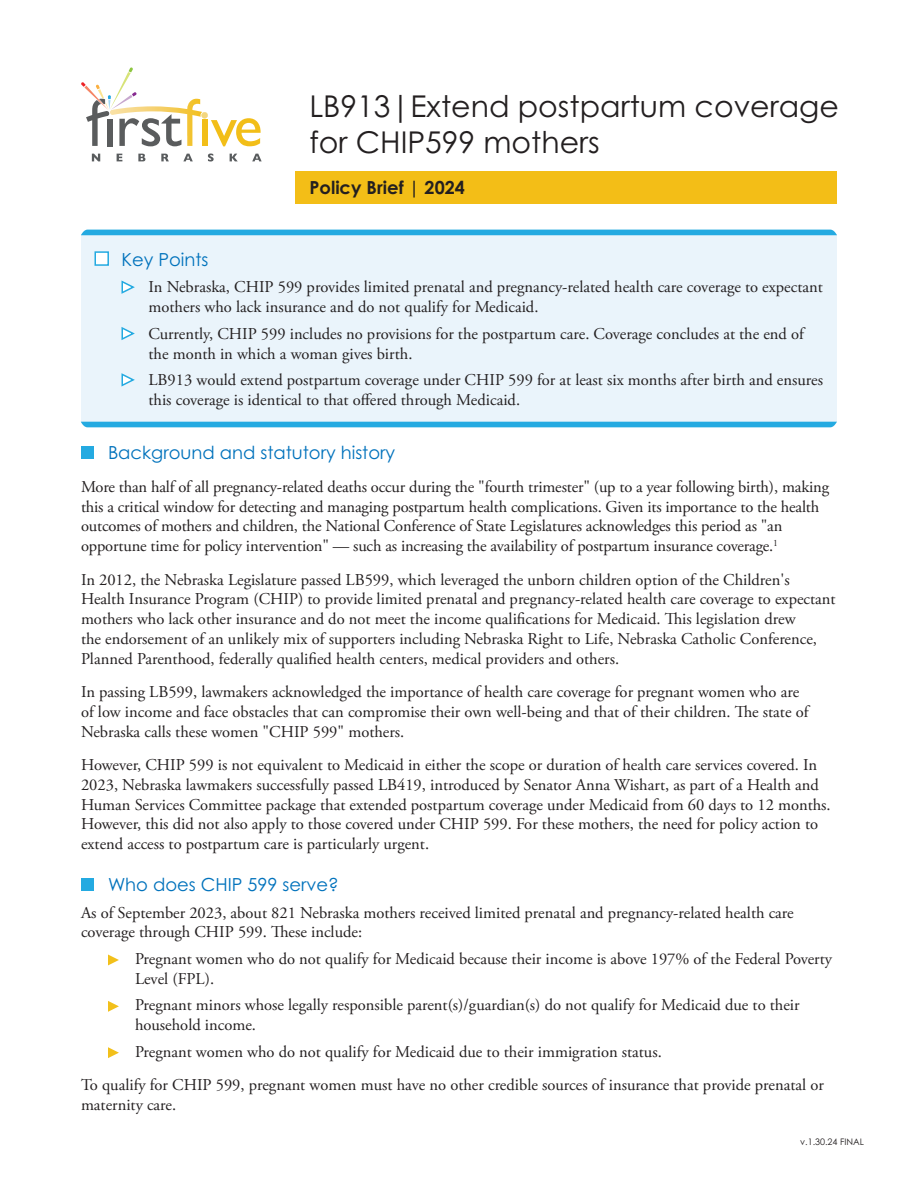
<style>
.page{position:relative;width:918px;height:1188px;background:#fff}
.page>*{position:absolute;margin:0;border:0;box-sizing:border-box;transform-origin:0 0}
.t1{font:30px/36px "Century Gothic Pro";color:#231f20}
.t2{font:18px "Century Gothic Pro";color:#0072bc}
.t3{font:700 18px "Century Gothic Pro";color:#231f20}
.t4{font:16.5px/19.8px "Adobe Garamond Pro";color:#231f20}
.t5{font:9px "Century Gothic Pro";color:#231f20}
</style>
<div class="page">
<svg style="left:92px;top:154px;width:8px;height:7px"></svg>
<svg style="left:117px;top:154px;width:5px;height:7px"></svg>
<svg style="left:138px;top:154px;width:7px;height:7px"></svg>
<svg style="left:161px;top:154px;width:8px;height:7px"></svg>
<svg style="left:183px;top:154px;width:10px;height:7px"></svg>
<svg style="left:208px;top:154px;width:6px;height:8px"></svg>
<svg style="left:230px;top:154px;width:8px;height:7px"></svg>
<svg style="left:252px;top:154px;width:10px;height:7px"></svg>
<svg style="left:81px;top:68px;width:180px;height:78px"></svg>
<div style="left:296px;top:172px;width:541px;height:32px;background:#f3be17"></div>
<div style="left:81px;top:235px;width:756px;height:187px;background:#eaf4fb"></div>
<div style="left:94px;top:251px;width:15px;height:15px;background:#fff;border:2px solid #24aae1"></div>
<svg style="left:121px;top:280px;width:14px;height:14px"></svg>
<svg style="left:121px;top:327px;width:14px;height:13px"></svg>
<svg style="left:121px;top:373px;width:14px;height:14px"></svg>
<div style="left:81px;top:230px;width:756px;height:5px;background:#24aae1"></div>
<div style="left:81px;top:422px;width:756px;height:5px;background:#24aae1"></div>
<div style="left:81px;top:446px;width:13px;height:13px;background:#24aae1"></div>
<div style="left:81px;top:878px;width:13px;height:13px;background:#24aae1"></div>
<svg style="left:108px;top:955px;width:11px;height:10px"></svg>
<svg style="left:108px;top:1001px;width:11px;height:11px"></svg>
<svg style="left:108px;top:1047px;width:11px;height:11px"></svg>
<p class="t1" style="left:309px;top:88px;width:531px">LB913|Extend postpartum coverage for CHIP599 mothers</p>
<p class="t3" style="left:309px;top:177px;width:157px">Policy Brief | 2024</p>
<p class="t2" style="left:122px;top:248px;width:89px">Key Points</p>
<p class="t4" style="left:148px;top:278px;width:676px">In Nebraska, CHIP 599 provides limited prenatal and pregnancy-related health care coverage to expectant mothers who lack insurance and do not qualify for Medicaid.</p>
<p class="t4" style="left:148px;top:324px;width:657px">Currently, CHIP 599 includes no provisions for the postpartum care. Coverage concludes at the end of the month in which a woman gives birth.</p>
<p class="t4" style="left:148px;top:371px;width:676px">LB913 would extend postpartum coverage under CHIP 599 for at least six months after birth and ensures this coverage is identical to that offered through Medicaid.</p>
<p class="t2" style="left:108px;top:441px;width:289px">Background and statutory history</p>
<p class="t4" style="left:81px;top:477px;width:750px">More than half of all pregnancy-related deaths occur during the "fourth trimester" (up to a year following birth), making this a critical window for detecting and managing postpartum health complications. Given its importance to the health outcomes of mothers and children, the National Conference of State Legislatures acknowledges this period as "an opportune time for policy intervention" — such as increasing the availability of postpartum insurance coverage.<sup>1</sup></p>
<p class="t4" style="left:81px;top:570px;width:756px">In 2012, the Nebraska Legislature passed LB599, which leveraged the unborn children option of the Children's Health Insurance Program (CHIP) to provide limited prenatal and pregnancy-related health care coverage to expectant mothers who lack other insurance and do not meet the income qualifications for Medicaid. This legislation drew<br>the endorsement of an unlikely mix of supporters including Nebraska Right to Life, Nebraska Catholic Conference, Planned Parenthood, federally qualified health centers, medical providers and others.</p>
<p class="t4" style="left:81px;top:683px;width:729px">In passing LB599, lawmakers acknowledged the importance of health care coverage for pregnant women who are of low income and face obstacles that can compromise their own well-being and that of their children. The state of<br>Nebraska calls these women "CHIP 599" mothers.</p>
<p class="t4" style="left:81px;top:755px;width:751px">However, CHIP 599 is not equivalent to Medicaid in either the scope or duration of health care services covered. In 2023, Nebraska lawmakers successfully passed LB419, introduced by Senator Anna Wishart, as part of a Health and Human Services Committee package that extended postpartum coverage under Medicaid from 60 days to 12 months.<br>However, this did not also apply to those covered under CHIP 599. For these mothers, the need for policy action to extend access to postpartum care is particularly urgent.</p>
<p class="t2" style="left:108px;top:874px;width:232px">Who does CHIP 599 serve?</p>
<p class="t4" style="left:81px;top:903px;width:714px">As of September 2023, about 821 Nebraska mothers received limited prenatal and pregnancy-related health care coverage through CHIP 599. These include:</p>
<p class="t4" style="left:135px;top:949px;width:699px">Pregnant women who do not qualify for Medicaid because their income is above 197% of the Federal Poverty<br>Level (FPL).</p>
<p class="t4" style="left:135px;top:996px;width:666px">Pregnant minors whose legally responsible parent(s)/guardian(s) do not qualify for Medicaid due to their household income.</p>
<p class="t4" style="left:135px;top:1042px;width:528px">Pregnant women who do not qualify for Medicaid due to their immigration status.</p>
<p class="t4" style="left:81px;top:1075px;width:744px">To qualify for CHIP 599, pregnant women must have no other credible sources of insurance that provide prenatal or maternity care.</p>
<p class="t5" style="left:800px;top:1136px;width:65px">v.1.30.24 FINAL</p>
</div>
